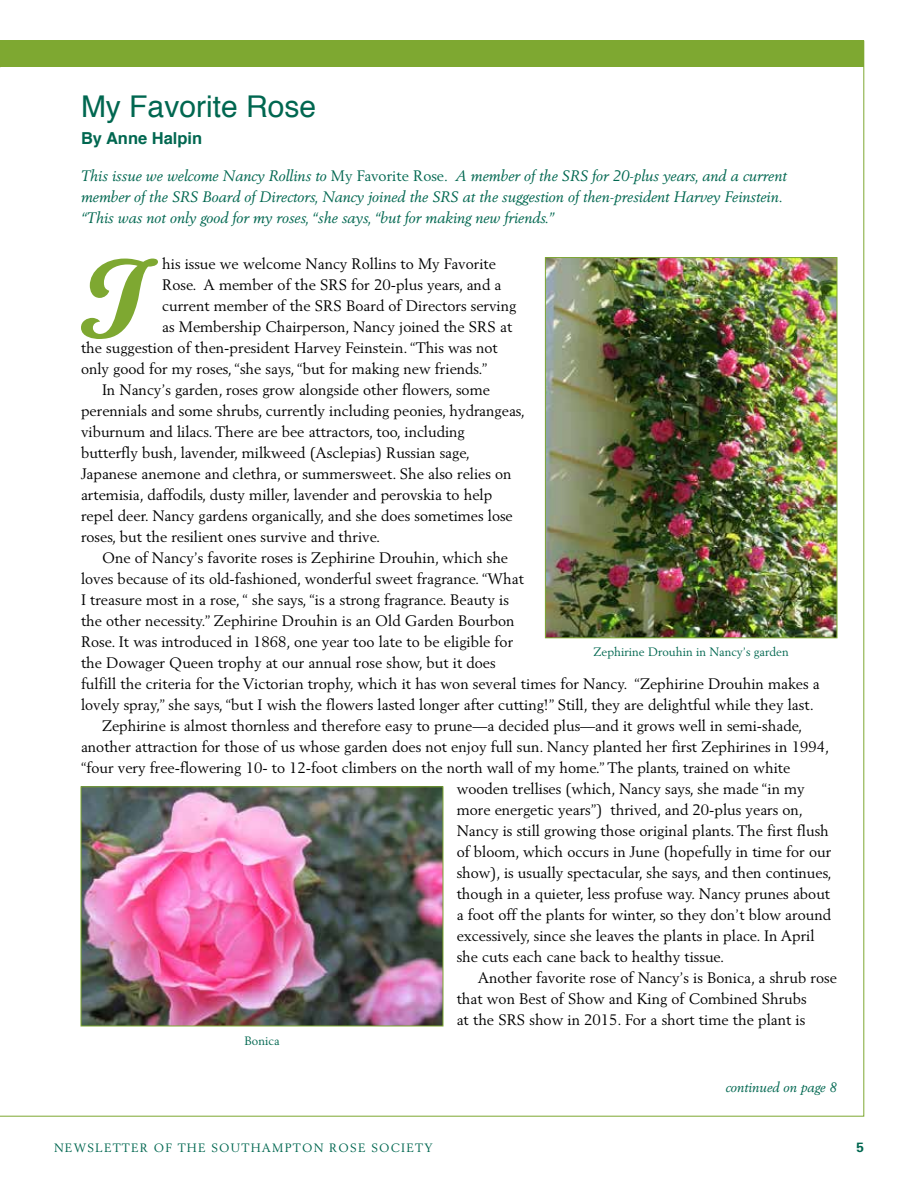
<style>
.page{position:relative;width:918px;height:1188px;background:#fff}
.page>*{position:absolute;margin:0;border:0;box-sizing:border-box;transform-origin:0 0}
.t1{font:106.2px "Home Run Script";color:#7ea831}
.t2{font:30px "Helvetica";color:#006750}
.t3{font:700 16.5px "Helvetica";color:#006750}
.t4{font:15px "Berling";color:#000}
.t5{font:italic 15px/21px "Berling";color:#006750}
.t6{font:italic 13.5px "Berling";color:#006750}
.t7{font:700 13.5px "Univers";color:#006750}
.t8{font:12px "Berling";letter-spacing:.1em;color:#006750}
.t9{font:12px "Berling";color:#006750}
.s1{font-style:normal}
</style>
<div class="page">
<div style="left:0;top:40px;width:864px;height:28px;background:#7ea831"></div>
<img style="left:0;top:67px;width:864px;height:1049px">
<h2 class="t2" style="left:81px;top:94px;width:237px">My Favorite Rose</h2>
<p class="t3" style="left:81px;top:131px;width:123px">By Anne Halpin</p>
<p class="t5" style="left:81px;top:165px;width:707px">This issue we welcome Nancy Rollins to <span class="s1">My Favorite Rose</span>. A member of the SRS for 20-plus years, and a current member of the SRS Board of Directors, Nancy joined the SRS at the suggestion of then-president Harvey Feinstein. “This was not only good for my roses, “she says, “but for making new friends.”</p>
<h1 class="t1" style="left:90px;top:234px;width:57px">T</h1>
<p class="t4" style="left:162px;top:255px;width:335px">his issue we welcome Nancy Rollins to My Favorite</p>
<p class="t4" style="left:162px;top:276px;width:341px">Rose. A member of the SRS for 20-plus years, and a</p>
<p class="t4" style="left:162px;top:297px;width:356px">current member of the SRS Board of Directors serving</p>
<p class="t4" style="left:162px;top:318px;width:352px">as Membership Chairperson, Nancy joined the SRS at</p>
<p class="t4" style="left:81px;top:339px;width:418px">the suggestion of then-president Harvey Feinstein. “This was not</p>
<p class="t4" style="left:81px;top:360px;width:408px">only good for my roses, “she says, “but for making new friends.”</p>
<p class="t4" style="left:102px;top:381px;width:389px">In Nancy’s garden, roses grow alongside other flowers, some</p>
<p class="t4" style="left:81px;top:402px;width:445px">perennials and some shrubs, currently including peonies, hydrangeas,</p>
<p class="t4" style="left:81px;top:423px;width:385px">viburnum and lilacs. There are bee attractors, too, including</p>
<p class="t4" style="left:81px;top:444px;width:391px">butterfly bush, lavender, milkweed (Asclepias) Russian sage,</p>
<p class="t4" style="left:81px;top:465px;width:432px">Japanese anemone and clethra, or summersweet. She also relies on</p>
<p class="t4" style="left:81px;top:486px;width:413px">artemisia, daffodils, dusty miller, lavender and perovskia to help</p>
<p class="t4" style="left:81px;top:507px;width:433px">repel deer. Nancy gardens organically, and she does sometimes lose</p>
<p class="t4" style="left:81px;top:528px;width:301px">roses, but the resilient ones survive and thrive.</p>
<p class="t4" style="left:102px;top:549px;width:408px">One of Nancy’s favorite roses is Zephirine Drouhin, which she</p>
<p class="t4" style="left:81px;top:570px;width:445px">loves because of its old-fashioned, wonderful sweet fragrance. “What</p>
<p class="t4" style="left:81px;top:591px;width:429px">I treasure most in a rose, “ she says, “is a strong fragrance. Beauty is</p>
<p class="t4" style="left:81px;top:612px;width:435px">the other necessity.” Zephirine Drouhin is an Old Garden Bourbon</p>
<p class="t4" style="left:81px;top:633px;width:434px">Rose. It was introduced in 1868, one year too late to be eligible for</p>
<p class="t4" style="left:81px;top:654px;width:416px">the Dowager Queen trophy at our annual rose show, but it does</p>
<p class="t4" style="left:81px;top:675px;width:740px">fulfill the criteria for the Victorian trophy, which it has won several times for Nancy. “Zephirine Drouhin makes a</p>
<p class="t4" style="left:81px;top:696px;width:734px">lovely spray,” she says, “but I wish the flowers lasted longer after cutting!” Still, they are delightful while they last.</p>
<p class="t4" style="left:102px;top:717px;width:702px">Zephirine is almost thornless and therefore easy to prune—a decided plus—and it grows well in semi-shade,</p>
<p class="t4" style="left:81px;top:738px;width:750px">another attraction for those of us whose garden does not enjoy full sun. Nancy planted her first Zephirines in 1994,</p>
<p class="t4" style="left:81px;top:759px;width:711px">“four very free-flowering 10- to 12-foot climbers on the north wall of my home.” The plants, trained on white</p>
<p class="t4" style="left:457px;top:780px;width:350px">wooden trellises (which, Nancy says, she made “in my</p>
<p class="t4" style="left:457px;top:801px;width:348px">more energetic years”) thrived, and 20-plus years on,</p>
<p class="t4" style="left:457px;top:822px;width:374px">Nancy is still growing those original plants. The first flush</p>
<p class="t4" style="left:457px;top:843px;width:376px">of bloom, which occurs in June (hopefully in time for our</p>
<p class="t4" style="left:457px;top:864px;width:377px">show), is usually spectacular, she says, and then continues,</p>
<p class="t4" style="left:457px;top:885px;width:375px">though in a quieter, less profuse way. Nancy prunes about</p>
<p class="t4" style="left:457px;top:906px;width:376px">a foot off the plants for winter, so they don’t blow around</p>
<p class="t4" style="left:457px;top:927px;width:359px">excessively, since she leaves the plants in place. In April</p>
<p class="t4" style="left:457px;top:948px;width:269px">she cuts each cane back to healthy tissue.</p>
<p class="t4" style="left:478px;top:969px;width:361px">Another favorite rose of Nancy’s is Bonica, a shrub rose</p>
<p class="t4" style="left:457px;top:990px;width:352px">that won Best of Show and King of Combined Shrubs</p>
<p class="t4" style="left:457px;top:1011px;width:350px">at the SRS show in 2015. For a short time the plant is</p>
<p class="t9" style="left:594px;top:645px;width:197px">Zephirine Drouhin in Nancy’s garden</p>
<p class="t8" style="left:244px;top:1033px;width:37px">Bonica</p>
<p class="t6" style="left:726px;top:1079px;width:113px">continued on page 8</p>
<p class="t8" style="left:54px;top:1140px;width:380px">NEWSLETTER OF THE SOUTHAMPTON ROSE SOCIETY</p>
<p class="t7" style="left:856px;top:1139px;width:9px">5</p>
</div>
